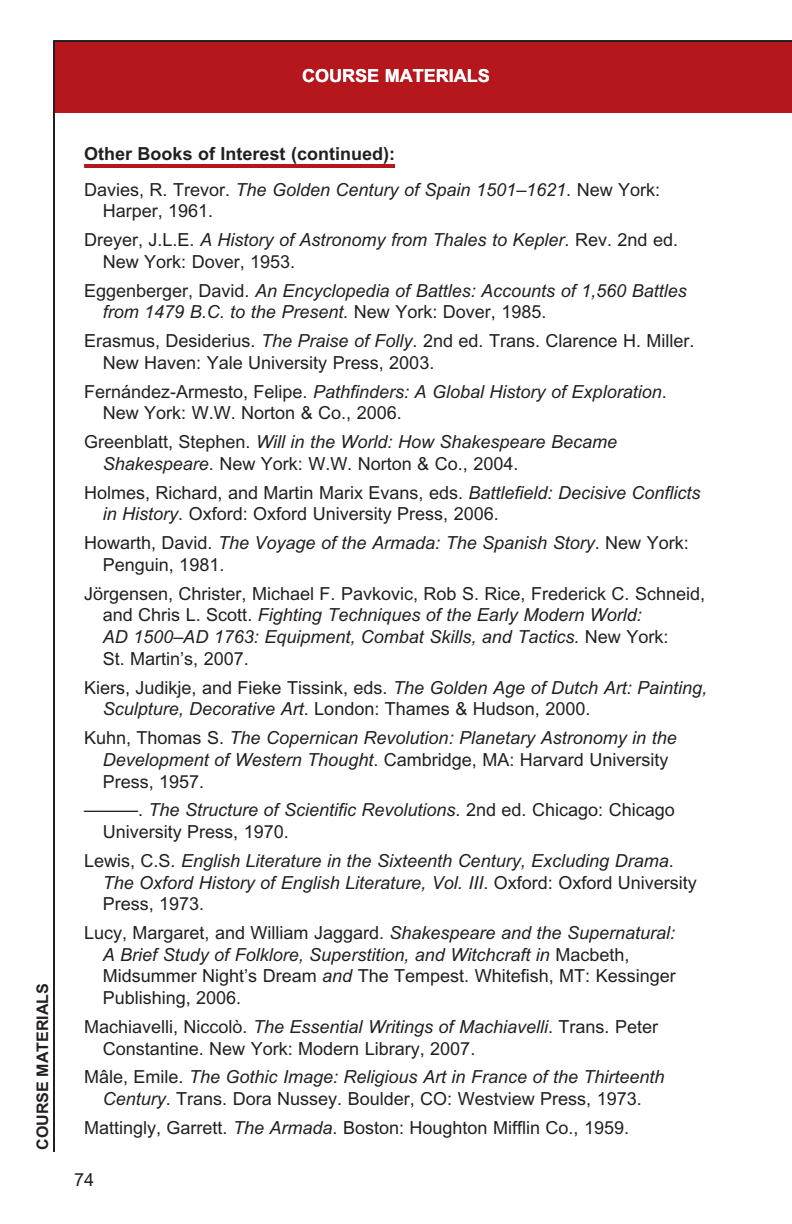
<style>
.page{position:relative;width:792px;height:1224px;background:#fff}
.page>*{position:absolute;margin:0;border:0;box-sizing:border-box;transform-origin:0 0}
.t1{font:18px/21.6px "RB Arial Italic";color:#231f20}
.t2{font:18px/28.8px "RB Arial";color:#231f20}
.t3{font:18px "RB Arial Bold";color:#231f20}
.t4{font:18px "RB Arial Bold";color:#fff}
.t5{font:16px "RB Arial Bold";color:#231f20}
.s1{font-family:"RB Arial"}
.s2{font-family:"RB Arial Italic"}
</style>
<div class="page">
<div style="left:54px;top:41px;width:738px;height:72px;background:#b5171d"></div>
<hr style="left:53px;top:40px;width:2px;height:1112px;background:#231f20">
<hr style="left:54px;top:40px;width:738px;height:2px;background:#231f20">
<hr style="left:84px;top:164px;width:311px;height:4px;background:#b5171d">
<p class="t5" style="left:37px;top:1150px;width:168px;rotate:-90deg">COURSE MATERIALS</p>
<p class="t4" style="left:302px;top:69px;width:189px">COURSE MATERIALS</p>
<p class="t3" style="left:84px;top:147px;width:312px">Other Books of Interest (continued):</p>
<p class="t1" style="left:84px;top:180px;width:578px"><span class="s1">Davies, R. Trevor.</span> The Golden Century of Spain 1501–1621<span class="s1">. New York:</span></p>
<p class="t2" style="left:103px;top:198px;width:112px">Harper, 1961.</p>
<p class="t1" style="left:84px;top:231px;width:596px"><span class="s1">Dreyer, J.L.E.</span> A History of Astronomy from Thales to Kepler<span class="s1">. Rev. 2nd ed.</span></p>
<p class="t2" style="left:103px;top:249px;width:194px">New York: Dover, 1953.</p>
<p class="t1" style="left:103px;top:281px;width:585px;text-indent:-19px"><span class="s1">Eggenberger, David.</span> An Encyclopedia of Battles: Accounts of 1,560 Battles from 1479 B.C. to the Present. <span class="s1">New York: Dover, 1985.</span></p>
<p class="t2" style="left:103px;top:332px;width:593px;line-height:21.6px;text-indent:-19px">Erasmus, Desiderius. <span class="s2">The Praise of Folly</span>. 2nd ed. Trans. Clarence H. Miller.<br>New Haven: Yale University Press, 2003.</p>
<p class="t1" style="left:84px;top:382px;width:584px"><span class="s1">Fernández-Armesto, Felipe.</span> Pathfinders: A Global History of Exploration<span class="s1">.</span></p>
<p class="t2" style="left:103px;top:400px;width:301px">New York: W.W. Norton &amp; Co., 2006.</p>
<p class="t1" style="left:84px;top:433px;width:535px"><span class="s1">Greenblatt, Stephen.</span> Will in the World: How Shakespeare Became</p>
<p class="t2" style="left:84px;top:451px;width:618px;text-indent:19px"><span class="s2">Shakespeare</span>. New York: W.W. Norton &amp; Co., 2004.<br>Holmes, Richard, and Martin Marix Evans, eds. <span class="s2">Battlefield: Decisive Conflicts</span></p>
<p class="t2" style="left:103px;top:501px;width:398px"><span class="s2">in History</span>. Oxford: Oxford University Press, 2006.</p>
<p class="t1" style="left:84px;top:534px;width:606px"><span class="s1">Howarth, David.</span> The Voyage of the Armada: The Spanish Story<span class="s1">. New York:</span></p>
<p class="t2" style="left:84px;top:552px;width:623px;text-indent:19px">Penguin, 1981.<br>Jörgensen, Christer, Michael F. Pavkovic, Rob S. Rice, Frederick C. Schneid,</p>
<p class="t1" style="left:103px;top:606px;width:567px"><span class="s1">and Chris L. Scott.</span> Fighting Techniques of the Early Modern World:<br>AD 1500–AD 1763: Equipment, Combat Skills, and Tactics. <span class="s1">New York:</span></p>
<p class="t2" style="left:84px;top:646px;width:625px;text-indent:19px">St. Martin’s, 2007.<br>Kiers, Judikje, and Fieke Tissink, eds. <span class="s2">The Golden Age of Dutch Art: Painting,</span></p>
<p class="t2" style="left:103px;top:696px;width:489px"><span class="s2">Sculpture, Decorative Art</span>. London: Thames &amp; Hudson, 2000.</p>
<p class="t1" style="left:84px;top:729px;width:594px"><span class="s1">Kuhn, Thomas S.</span> The Copernican Revolution: Planetary Astronomy in the</p>
<p class="t2" style="left:103px;top:750px;width:567px;line-height:21.6px"><span class="s2">Development of Western Thought</span>. Cambridge, MA: Harvard University<br>Press, 1957.</p>
<p class="t1" style="left:84px;top:801px;width:592px"><span class="s1">———.</span> The Structure of Scientific Revolutions<span class="s1">. 2nd ed. Chicago: Chicago</span></p>
<p class="t2" style="left:103px;top:819px;width:188px">University Press, 1970.</p>
<p class="t1" style="left:103px;top:851px;width:596px;text-indent:-19px"><span class="s1">Lewis, C.S.</span> English Literature in the Sixteenth Century, Excluding Drama<span class="s1">.<br></span>The Oxford History of English Literature, Vol. III<span class="s1">. Oxford: Oxford University</span></p>
<p class="t2" style="left:84px;top:891px;width:593px;text-indent:19px">Press, 1973.<br>Lucy, Margaret, and William Jaggard. <span class="s2">Shakespeare and the Supernatural:</span></p>
<p class="t1" style="left:103px;top:945px;width:528px">A Brief Study of Folklore, Superstition, and Witchcraft in <span class="s1">Macbeth,</span></p>
<p class="t2" style="left:103px;top:967px;width:575px;line-height:21.6px">Midsummer Night’s Dream <span class="s2">and</span> The Tempest. Whitefish, MT: Kessinger<br>Publishing, 2006.</p>
<p class="t1" style="left:84px;top:1017px;width:576px"><span class="s1">Machiavelli, Niccolò.</span> The Essential Writings of Machiavelli<span class="s1">. Trans. Peter</span></p>
<p class="t2" style="left:103px;top:1035px;width:374px">Constantine. New York: Modern Library, 2007.</p>
<p class="t1" style="left:84px;top:1068px;width:582px"><span class="s1">Mâle, Emile.</span> The Gothic Image: Religious Art in France of the Thirteenth</p>
<p class="t2" style="left:84px;top:1086px;width:559px;text-indent:19px"><span class="s2">Century</span>. Trans. Dora Nussey. Boulder, CO: Westview Press, 1973.<br>Mattingly, Garrett. <span class="s2">The Armada</span>. Boston: Houghton Mifflin Co., 1959.</p>
<p class="t2" style="left:74px;top:1167px;width:22px">74</p>
</div>
